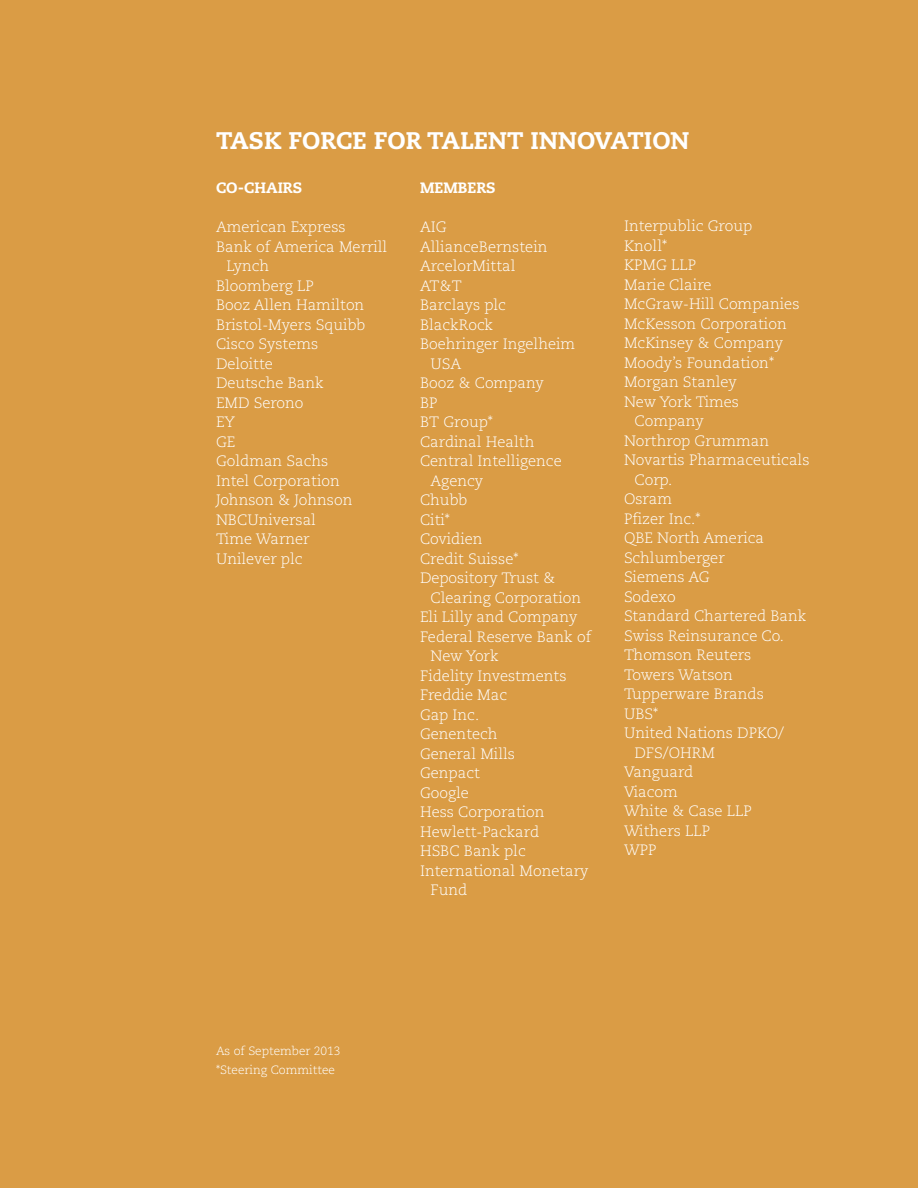
<style>
.page{position:relative;width:918px;height:1188px;background:#da9c45}
.page>*{position:absolute;margin:0;border:0;box-sizing:border-box;transform-origin:0 0}
.t1{font:800 24px "Caecilia";color:#fff}
.t2{font:300 15px "Caecilia";color:#fff}
.t3{font:800 15px "Caecilia";color:#fff}
.t4{font:300 12px/19.5px "Caecilia";color:#fff}
</style>
<div class="page">
<h1 class="t1" style="left:216px;top:126px;width:475px">TASK FORCE FOR TALENT INNOVATION</h1>
<p class="t3" style="left:216px;top:179px;width:88px">CO-CHAIRS</p>
<p class="t2" style="left:216px;top:218px;width:131px">American Express</p>
<p class="t2" style="left:216px;top:238px;width:173px">Bank of America Merrill</p>
<p class="t2" style="left:226px;top:257px;width:44px">Lynch</p>
<p class="t2" style="left:216px;top:277px;width:99px">Bloomberg LP</p>
<p class="t2" style="left:216px;top:296px;width:150px">Booz Allen Hamilton</p>
<p class="t2" style="left:216px;top:316px;width:151px">Bristol-Myers Squibb</p>
<p class="t2" style="left:216px;top:335px;width:104px">Cisco Systems</p>
<p class="t2" style="left:216px;top:355px;width:58px">Deloitte</p>
<p class="t2" style="left:216px;top:374px;width:109px">Deutsche Bank</p>
<p class="t2" style="left:216px;top:394px;width:89px">EMD Serono</p>
<p class="t2" style="left:216px;top:413px;width:21px">EY</p>
<p class="t2" style="left:216px;top:433px;width:21px">GE</p>
<p class="t2" style="left:216px;top:452px;width:114px">Goldman Sachs</p>
<p class="t2" style="left:216px;top:472px;width:125px">Intel Corporation</p>
<p class="t2" style="left:216px;top:491px;width:138px">Johnson &amp; Johnson</p>
<p class="t2" style="left:216px;top:511px;width:102px">NBCUniversal</p>
<p class="t2" style="left:216px;top:530px;width:95px">Time Warner</p>
<p class="t2" style="left:216px;top:550px;width:88px">Unilever plc</p>
<p class="t3" style="left:420px;top:179px;width:77px">MEMBERS</p>
<p class="t2" style="left:420px;top:218px;width:28px">AIG</p>
<p class="t2" style="left:420px;top:238px;width:129px">AllianceBernstein</p>
<p class="t2" style="left:420px;top:257px;width:97px">ArcelorMittal</p>
<p class="t2" style="left:420px;top:277px;width:43px">AT&amp;T</p>
<p class="t2" style="left:420px;top:296px;width:88px">Barclays plc</p>
<p class="t2" style="left:420px;top:316px;width:75px">BlackRock</p>
<p class="t2" style="left:420px;top:335px;width:157px">Boehringer Ingelheim</p>
<p class="t2" style="left:430px;top:355px;width:32px">USA</p>
<p class="t2" style="left:420px;top:374px;width:125px">Booz &amp; Company</p>
<p class="t2" style="left:420px;top:394px;width:19px">BP</p>
<p class="t2" style="left:420px;top:413px;width:74px">BT Group*</p>
<p class="t2" style="left:420px;top:433px;width:116px">Cardinal Health</p>
<p class="t2" style="left:420px;top:452px;width:143px">Central Intelligence</p>
<p class="t2" style="left:430px;top:472px;width:54px">Agency</p>
<p class="t2" style="left:420px;top:491px;width:49px">Chubb</p>
<p class="t2" style="left:420px;top:511px;width:31px">Citi*</p>
<p class="t2" style="left:420px;top:530px;width:64px">Covidien</p>
<p class="t2" style="left:420px;top:550px;width:100px">Credit Suisse*</p>
<p class="t2" style="left:420px;top:569px;width:137px">Depository Trust &amp;</p>
<p class="t2" style="left:430px;top:589px;width:152px">Clearing Corporation</p>
<p class="t2" style="left:420px;top:608px;width:159px">Eli Lilly and Company</p>
<p class="t2" style="left:420px;top:628px;width:173px">Federal Reserve Bank of</p>
<p class="t2" style="left:430px;top:647px;width:70px">New York</p>
<p class="t2" style="left:420px;top:667px;width:148px">Fidelity Investments</p>
<p class="t2" style="left:420px;top:686px;width:89px">Freddie Mac</p>
<p class="t2" style="left:420px;top:706px;width:61px">Gap Inc.</p>
<p class="t2" style="left:420px;top:725px;width:79px">Genentech</p>
<p class="t2" style="left:420px;top:745px;width:97px">General Mills</p>
<p class="t2" style="left:420px;top:764px;width:61px">Genpact</p>
<p class="t2" style="left:420px;top:784px;width:50px">Google</p>
<p class="t2" style="left:420px;top:803px;width:126px">Hess Corporation</p>
<p class="t2" style="left:420px;top:823px;width:121px">Hewlett-Packard</p>
<p class="t2" style="left:420px;top:842px;width:107px">HSBC Bank plc</p>
<p class="t2" style="left:420px;top:862px;width:170px">International Monetary</p>
<p class="t2" style="left:430px;top:881px;width:38px">Fund</p>
<p class="t2" style="left:624px;top:218px;width:130px">Interpublic Group</p>
<p class="t2" style="left:624px;top:237px;width:45px">Knoll*</p>
<p class="t2" style="left:624px;top:257px;width:74px">KPMG LLP</p>
<p class="t2" style="left:624px;top:276px;width:89px">Marie Claire</p>
<p class="t2" style="left:624px;top:296px;width:177px">McGraw-Hill Companies</p>
<p class="t2" style="left:624px;top:315px;width:164px">McKesson Corporation</p>
<p class="t2" style="left:624px;top:335px;width:161px">McKinsey &amp; Company</p>
<p class="t2" style="left:624px;top:354px;width:152px">Moody’s Foundation*</p>
<p class="t2" style="left:624px;top:374px;width:114px">Morgan Stanley</p>
<p class="t2" style="left:624px;top:393px;width:117px">New York Times</p>
<p class="t2" style="left:634px;top:413px;width:71px">Company</p>
<p class="t2" style="left:624px;top:432px;width:147px">Northrop Grumman</p>
<p class="t2" style="left:624px;top:452px;width:187px">Novartis Pharmaceuticals</p>
<p class="t2" style="left:634px;top:471px;width:39px">Corp.</p>
<p class="t2" style="left:624px;top:491px;width:50px">Osram</p>
<p class="t2" style="left:624px;top:510px;width:78px">Pfizer Inc.*</p>
<p class="t2" style="left:624px;top:530px;width:142px">QBE North America</p>
<p class="t2" style="left:624px;top:549px;width:102px">Schlumberger</p>
<p class="t2" style="left:624px;top:569px;width:87px">Siemens AG</p>
<p class="t2" style="left:624px;top:588px;width:53px">Sodexo</p>
<p class="t2" style="left:624px;top:608px;width:184px">Standard Chartered Bank</p>
<p class="t2" style="left:624px;top:627px;width:162px">Swiss Reinsurance Co.</p>
<p class="t2" style="left:624px;top:647px;width:129px">Thomson Reuters</p>
<p class="t2" style="left:624px;top:666px;width:110px">Towers Watson</p>
<p class="t2" style="left:624px;top:686px;width:141px">Tupperware Brands</p>
<p class="t2" style="left:624px;top:705px;width:36px">UBS*</p>
<p class="t2" style="left:624px;top:725px;width:162px">United Nations DPKO/</p>
<p class="t2" style="left:634px;top:744px;width:82px">DFS/OHRM</p>
<p class="t2" style="left:624px;top:764px;width:71px">Vanguard</p>
<p class="t2" style="left:624px;top:783px;width:55px">Viacom</p>
<p class="t2" style="left:624px;top:803px;width:129px">White &amp; Case LLP</p>
<p class="t2" style="left:624px;top:822px;width:88px">Withers LLP</p>
<p class="t2" style="left:624px;top:842px;width:34px">WPP</p>
<p class="t4" style="left:216px;top:1041px;width:126px">As of September 2013 *Steering Committee</p>
</div>
